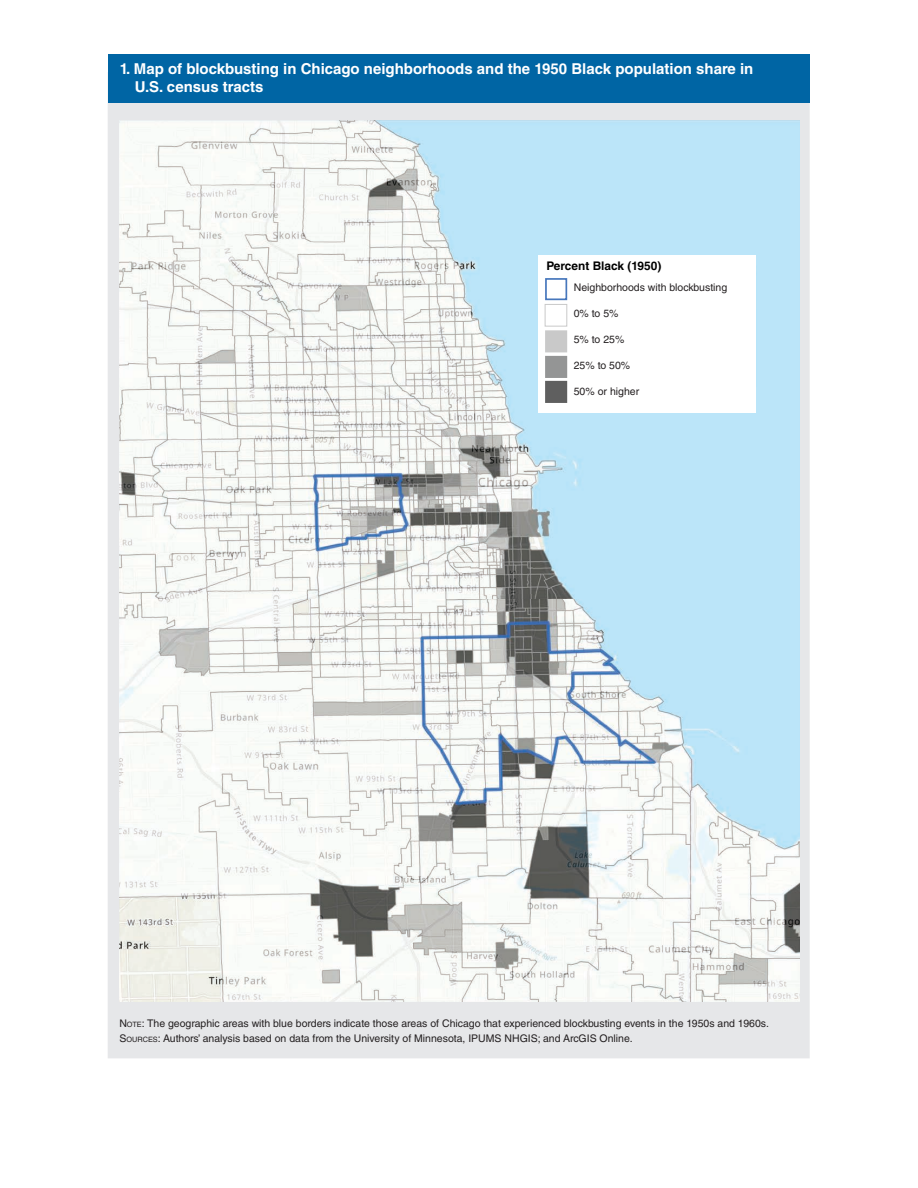
<style>
.page{position:relative;width:918px;height:1188px;background:#fff}
.page>*{position:absolute;margin:0;border:0;box-sizing:border-box;transform-origin:0 0}
.figure_title{font:700 15px/18px "Helvetica LT Std";color:#fff}
.t1{font:700 11.85px "Helvetica LT Std";color:#000}
.notes_and_sources{font:10.5px "Helvetica LT Std";color:#231f20}
.s1{font-style:inherit}
.s2{font-size:7.35px}
</style>
<div class="page">
<div style="left:108px;top:72px;width:702px;height:986px;background:#e6e7e9"></div>
<div style="left:108px;top:54px;width:702px;height:49px;background:#0065a4"></div>
<img style="left:119px;top:121px;width:680px;height:881px">
<div style="left:539px;top:255px;width:217px;height:157px;background:#fff"></div>
<div style="left:545px;top:278px;width:22px;height:22px;border:2px solid #4777bc"></div>
<div style="left:546px;top:331px;width:20px;height:21px;background:#c9c9c9"></div>
<div style="left:545px;top:330px;width:22px;height:22px;border:2px solid #c9c9c9"></div>
<div style="left:546px;top:357px;width:20px;height:20px;background:#949595"></div>
<div style="left:545px;top:356px;width:22px;height:22px;border:2px solid #949595"></div>
<div style="left:546px;top:382px;width:20px;height:20px;background:#5f5f5f"></div>
<div style="left:545px;top:381px;width:22px;height:22px;border:2px solid #5f5f5f"></div>
<div style="left:545px;top:304px;width:22px;height:22px;border:1px solid #c9c9c9"></div>
<p class="figure_title" style="left:135px;top:59px;width:620px;text-indent:-15px">1. Map of blockbusting in Chicago neighborhoods and the 1950 Black population share in<br>U.S. census tracts</p>
<p class="t1" style="left:546px;top:259px;width:117px">Percent Black (1950)</p>
<p class="notes_and_sources" style="left:574px;top:282px;width:155px">Neighborhoods with blockbusting</p>
<p class="notes_and_sources" style="left:574px;top:307px;width:46px">0% to 5%</p>
<p class="notes_and_sources" style="left:574px;top:333px;width:52px">5% to 25%</p>
<p class="notes_and_sources" style="left:574px;top:359px;width:58px">25% to 50%</p>
<p class="notes_and_sources" style="left:574px;top:385px;width:67px">50% or higher</p>
<p class="notes_and_sources" style="left:119px;top:1017px;width:651px"><span class="s1">N</span><span class="s2">OTE</span><span class="s1">:</span> The geographic areas with blue borders indicate those areas of Chicago that experienced blockbusting events in the 1950s and 1960s.</p>
<p class="notes_and_sources" style="left:119px;top:1032px;width:515px"><span class="s1">S</span><span class="s2">OURCES</span><span class="s1">:</span> Authors’ analysis based on data from the University of Minnesota, IPUMS NHGIS; and ArcGIS Online.</p>
</div>
